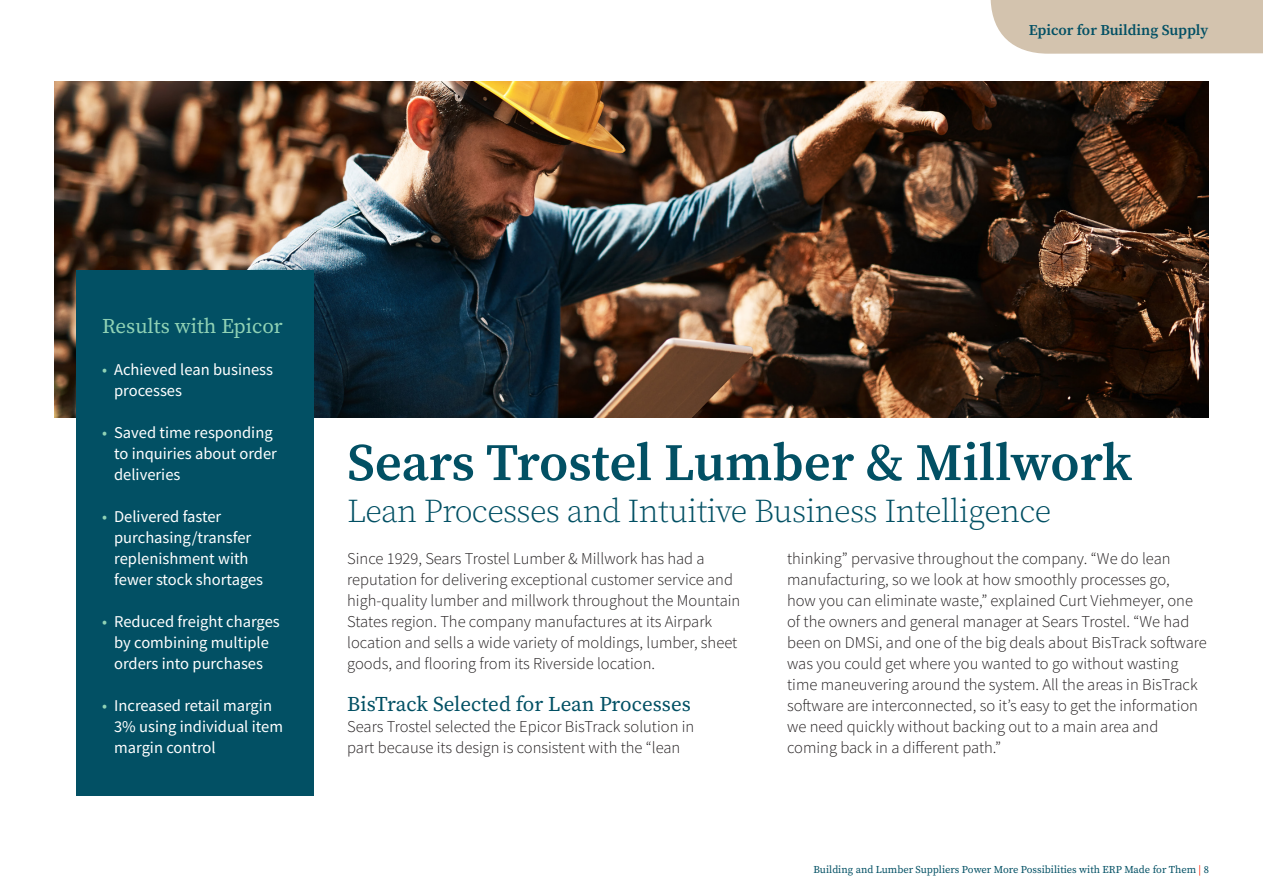
<style>
.page{position:relative;width:1263px;height:893px;background:#fff}
.page>*{position:absolute;margin:0;border:0;box-sizing:border-box;transform-origin:0 0}
.t1{font:600 52.5px "Source Serif Pro";color:#025064}
.Subheader{font:300 33px "Source Serif Pro";letter-spacing:-.02em;color:#025064}
.t2{font:21px "Source Serif Pro";color:#025064}
.Paragraph_Style_2{font:21px "Source Serif Pro";color:#90d2b5}
.Body_Copy{font:300 16.5px/21px "Source Sans Pro";color:#231f20}
.t3{font:16.5px/21px "Source Sans Pro";color:#fff}
.t4{font:600 15px "Source Serif Pro";color:#025064}
.t5{font:10.5px "Source Serif Pro";color:#025064}
.s1{color:#90d2b5}
.s2{color:#ff2102}
</style>
<div class="page">
<div style="left:991px;top:0;width:272px;height:54px;background:#d3c3ae"></div>
<img style="left:54px;top:81px;width:1155px;height:336px">
<div style="left:76px;top:270px;width:237px;height:525px;background:#025064"></div>
<p class="t4" style="left:1029px;top:19px;width:181px">Epicor for Building Supply</p>
<p class="Paragraph_Style_2" style="left:102px;top:312px;width:182px">Results with Epicor</p>
<p class="t3" style="left:114px;top:359px;width:160px;text-indent:-12px"><span class="s1">•</span> Achieved lean business processes</p>
<p class="t3" style="left:114px;top:422px;width:164px;text-indent:-12px"><span class="s1">•</span> Saved time responding to inquiries about order deliveries</p>
<p class="t3" style="left:114px;top:506px;width:151px;text-indent:-12px"><span class="s1">•</span> Delivered faster purchasing/transfer replenishment with fewer stock shortages</p>
<p class="t3" style="left:102px;top:611px;width:179px;text-align:center"><span class="s1">•</span> Reduced freight charges by combining multiple orders into purchases</p>
<p class="t3" style="left:114px;top:695px;width:170px;text-indent:-12px"><span class="s1">•</span> Increased retail margin<br>3% using individual item margin control</p>
<h1 class="t1" style="left:347px;top:427px;width:786px">Sears Trostel Lumber &amp; Millwork</h1>
<p class="Subheader" style="left:347px;top:490px;width:706px">Lean Processes and Intuitive Business Intelligence</p>
<p class="Body_Copy" style="left:347px;top:548px;width:395px">Since 1929, Sears Trostel Lumber &amp; Millwork has had a reputation for delivering exceptional customer service and high-quality lumber and millwork throughout the Mountain States region. The company manufactures at its Airpark location and sells a wide variety of moldings, lumber, sheet goods, and flooring from its Riverside location.</p>
<h2 class="t2" style="left:347px;top:690px;width:345px">BisTrack Selected for Lean Processes</h2>
<p class="Body_Copy" style="left:347px;top:716px;width:349px">Sears Trostel selected the Epicor BisTrack solution in part because its design is consistent with the “lean</p>
<p class="Body_Copy" style="left:787px;top:548px;width:421px">thinking” pervasive throughout the company. “We do lean manufacturing, so we look at how smoothly processes go,<br>how you can eliminate waste,” explained Curt Viehmeyer, one of the owners and general manager at Sears Trostel. “We had been on DMSi, and one of the big deals about BisTrack software was you could get where you wanted to go without wasting time maneuvering around the system. All the areas in BisTrack software are interconnected, so it’s easy to get the information we need quickly without backing out to a main area and coming back in a different path.”</p>
<p class="t5" style="left:813px;top:862px;width:397px">Building and Lumber Suppliers Power More Possibilities with ERP Made for Them <span class="s2">|</span> 8</p>
</div>
